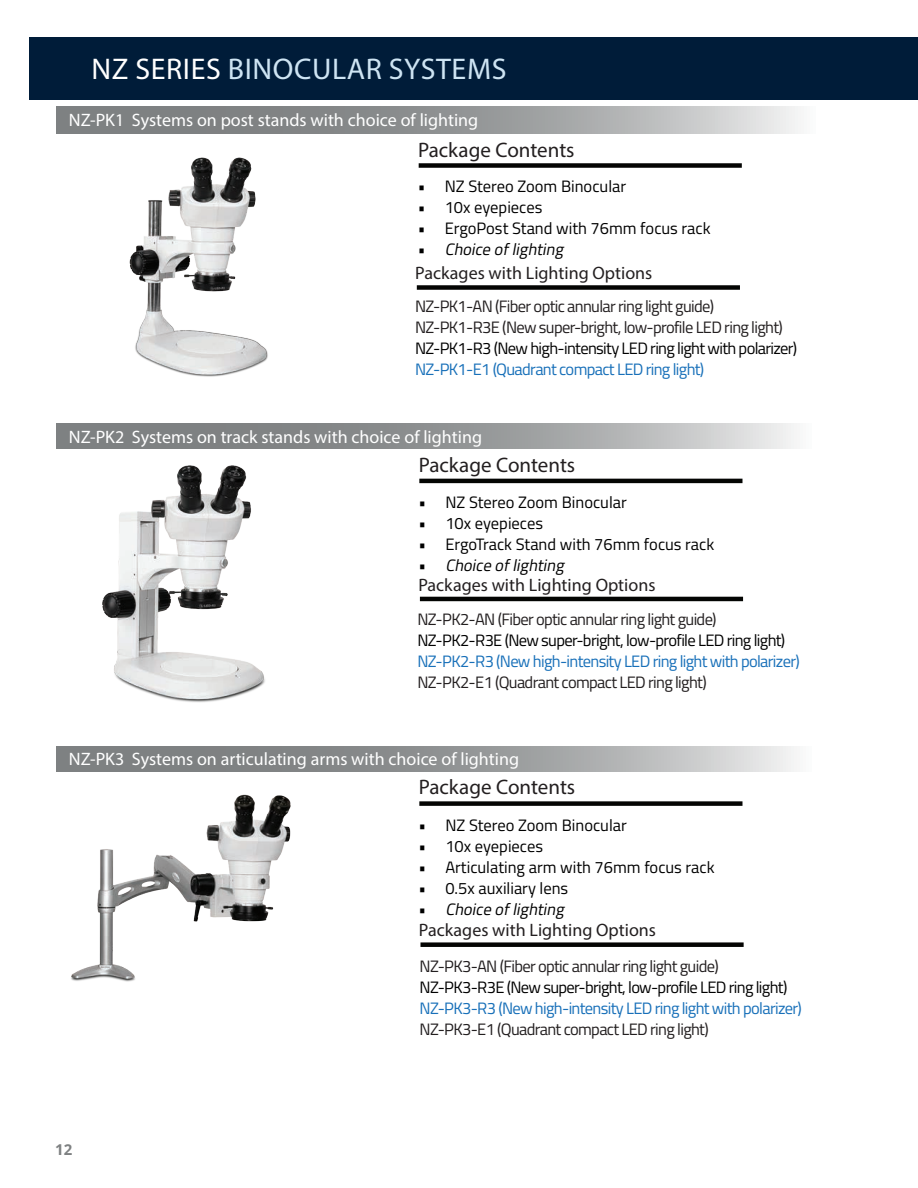
<style>
.page{position:relative;width:918px;height:1188px;background:#fff}
.page>*{position:absolute;margin:0;border:0;box-sizing:border-box;transform-origin:0 0}
.t1{font:30px "Myriad Pro";letter-spacing:.02em;color:#cee4f3}
.t2{font:21px "Myriad Pro";color:#231f20}
.t3{font:18px "Myriad Pro";color:#fff}
.t4{font:18px "Myriad Pro";color:#231f20}
.t5{font:16.5px/21px "Titillium Web";letter-spacing:-.04em;color:#231f20}
.t6{font:16.5px "Titillium Web";color:#000}
.t7{font:16.5px "Titillium Web";letter-spacing:-.04em;color:#000}
.t8{font:16.5px "Titillium Web";letter-spacing:-.04em;color:#1870b9}
.t9{font:italic 16.5px "Titillium Web";color:#000}
.t10{font:700 15px "Open Sans";color:#7e8182}
.s1{color:#fff}
.s2{font-style:normal}
</style>
<div class="page">
<div style="left:29px;top:37px;width:889px;height:63px;background:#001c39"></div>
<img style="left:102px;top:466px;width:163px;height:237px">
<svg style="left:56px;top:107px;width:742px;height:27px;background:#9b9e9e"></svg>
<svg style="left:56px;top:424px;width:738px;height:25px;background:#9b9d9e"></svg>
<svg style="left:56px;top:746px;width:738px;height:26px;background:#9b9d9e"></svg>
<img style="left:129px;top:157px;width:139px;height:220px">
<div style="left:419px;top:163px;width:323px;height:5px;background:#040503"></div>
<div style="left:417px;top:285px;width:323px;height:5px;background:#040503"></div>
<hr style="left:419px;top:479px;width:323px;height:4px;background:#040503">
<hr style="left:420px;top:597px;width:323px;height:4px;background:#040503">
<div style="left:419px;top:801px;width:323px;height:5px;background:#040503"></div>
<div style="left:420px;top:942px;width:324px;height:5px;background:#040503"></div>
<img style="left:71px;top:794px;width:220px;height:188px">
<h1 class="t1" style="left:92px;top:50px;width:416px"><span class="s1">NZ SERIES</span> BINOCULAR SYSTEMS</h1>
<p class="t3" style="left:69px;top:109px;width:411px">NZ-PK1 Systems on post stands with choice of lighting</p>
<p class="t2" style="left:418px;top:137px;width:158px">Package Contents</p>
<p class="t6" style="left:418px;top:174px;width:210px">• NZ Stereo Zoom Binocular</p>
<p class="t6" style="left:418px;top:195px;width:126px">• 10x eyepieces</p>
<p class="t6" style="left:418px;top:216px;width:294px">• ErgoPost Stand with 76mm focus rack</p>
<p class="t9" style="left:418px;top:237px;width:151px"><span class="s2">•</span> Choice oflighting</p>
<p class="t4" style="left:415px;top:262px;width:239px">Packages with Lighting Options</p>
<p class="t5" style="left:415px;top:295px;width:369px">NZ-PK1-AN (Fiber optic annular ring light guide)<br>NZ-PK1-R3E (New super-bright, low-profile LED ring light)</p>
<p class="t7" style="left:415px;top:336px;width:384px">NZ-PK1-R3 (New high-intensity LED ring light with polarizer)</p>
<p class="t8" style="left:415px;top:357px;width:291px">NZ-PK1-E1 (Quadrant compact LED ring light)</p>
<p class="t3" style="left:69px;top:426px;width:415px">NZ-PK2 Systems on track stands with choice of lighting</p>
<p class="t2" style="left:419px;top:452px;width:158px">Package Contents</p>
<p class="t6" style="left:418px;top:490px;width:210px">• NZ Stereo Zoom Binocular</p>
<p class="t6" style="left:418px;top:511px;width:126px">• 10x eyepieces</p>
<p class="t6" style="left:418px;top:532px;width:297px">• ErgoTrack Stand with 76mm focus rack</p>
<p class="t9" style="left:418px;top:553px;width:151px"><span class="s2">•</span> Choice oflighting</p>
<p class="t5" style="left:417px;top:608px;width:301px">NZ-PK2-AN (Fiber optic annular ring light guide)</p>
<p class="t7" style="left:417px;top:628px;width:369px">NZ-PK2-R3E (New super-bright, low-profile LED ring light)</p>
<p class="t8" style="left:417px;top:649px;width:384px">NZ-PK2-R3 (New high-intensity LED ring light with polarizer)</p>
<p class="t5" style="left:417px;top:671px;width:291px">NZ-PK2-E1 (Quadrant compact LED ring light)</p>
<p class="t4" style="left:418px;top:574px;width:239px">Packages with Lighting Options</p>
<p class="t3" style="left:69px;top:748px;width:452px">NZ-PK3 Systems on articulating arms with choice of lighting</p>
<p class="t2" style="left:419px;top:774px;width:158px">Package Contents</p>
<p class="t6" style="left:418px;top:813px;width:210px">• NZ Stereo Zoom Binocular</p>
<p class="t6" style="left:418px;top:834px;width:126px">• 10x eyepieces</p>
<p class="t6" style="left:418px;top:855px;width:298px">• Articulating arm with 76mm focus rack</p>
<p class="t6" style="left:418px;top:876px;width:151px">• 0.5x auxiliary lens</p>
<p class="t9" style="left:418px;top:897px;width:151px"><span class="s2">•</span> Choice oflighting</p>
<p class="t4" style="left:419px;top:919px;width:239px">Packages with Lighting Options</p>
<p class="t10" style="left:55px;top:1139px;width:19px">12</p>
<p class="t5" style="left:420px;top:955px;width:301px">NZ-PK3-AN (Fiber optic annular ring light guide)</p>
<p class="t7" style="left:420px;top:975px;width:369px">NZ-PK3-R3E (New super-bright, low-profile LED ring light)</p>
<p class="t8" style="left:420px;top:996px;width:384px">NZ-PK3-R3 (New high-intensity LED ring light with polarizer)</p>
<p class="t5" style="left:420px;top:1018px;width:291px">NZ-PK3-E1 (Quadrant compact LED ring light)</p>
</div>
